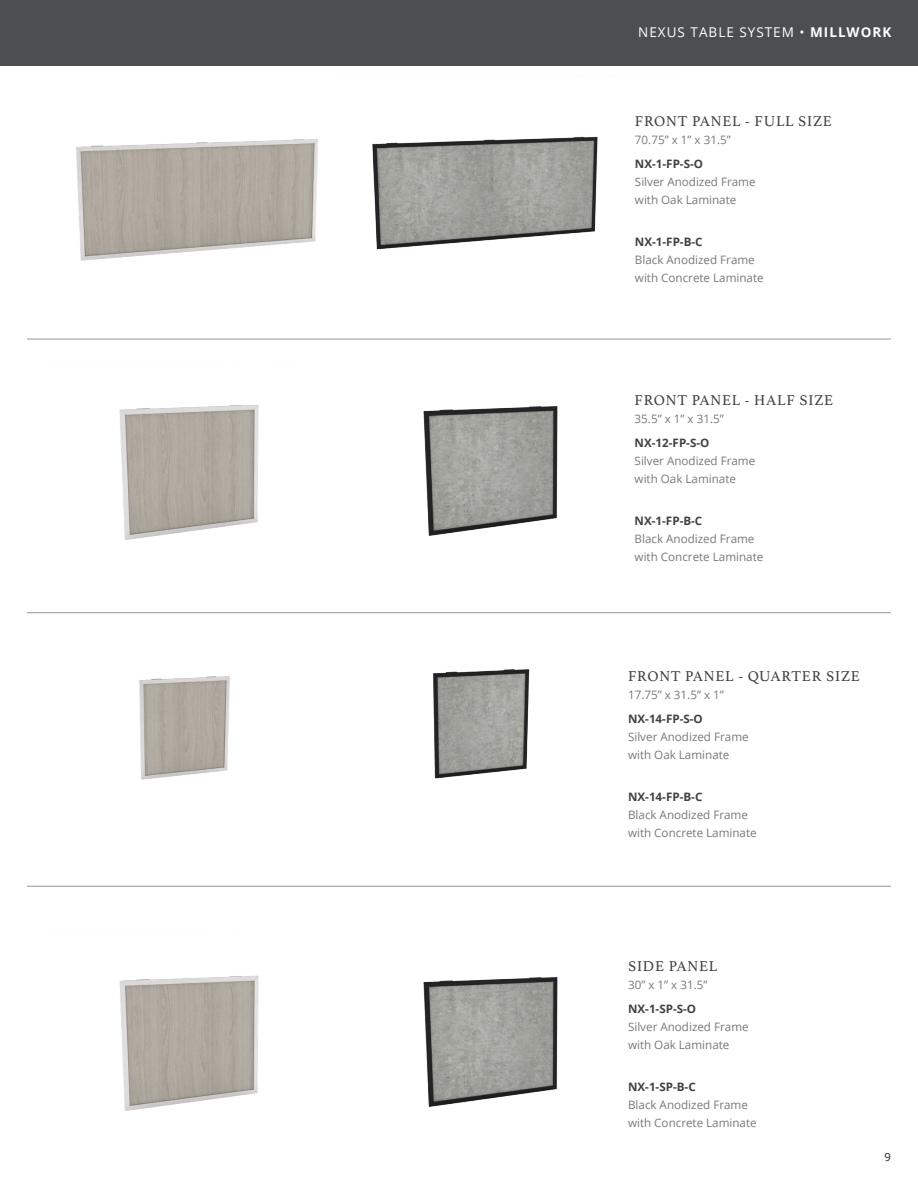
<style>
.page{position:relative;width:918px;height:1188px;background:#fff}
.page>*{position:absolute;margin:0;border:0;box-sizing:border-box;transform-origin:0 0}
.t1{font:15px "Athelas";letter-spacing:.05em;color:#414142}
.t2{font:13.5px "Open Sans";letter-spacing:.075em;color:#fff}
.t3{font:11.7px/18px "Open Sans";color:#77797b}
.t4{font:700 11.7px "Open Sans";color:#414142}
.t5{font:11.25px "Open Sans";color:#231f20}
.s1{font-weight:700}
</style>
<div class="page">
<div style="left:0;top:0;width:918px;height:65px;background:#4d4e50"></div>
<hr style="left:27px;top:339px;width:864px;height:1px;background:#949698">
<img style="left:76px;top:139px;width:242px;height:122px">
<img style="left:372px;top:136px;width:226px;height:114px">
<hr style="left:27px;top:612px;width:864px;height:1px;background:#949698">
<hr style="left:27px;top:886px;width:864px;height:1px;background:#949698">
<img style="left:119px;top:404px;width:140px;height:136px">
<img style="left:423px;top:406px;width:135px;height:130px">
<img style="left:139px;top:676px;width:91px;height:104px">
<img style="left:433px;top:669px;width:97px;height:110px">
<img style="left:119px;top:975px;width:140px;height:136px">
<img style="left:423px;top:977px;width:135px;height:130px">
<p class="t2" style="left:638px;top:23px;width:255px">NEXUS TABLE SYSTEM • <span class="s1">MILLWORK</span></p>
<p class="t1" style="left:635px;top:109px;width:199px">FRONT PANEL - FULL SIZE</p>
<p class="t3" style="left:635px;top:130px;width:97px">70.75” x 1” x 31.5”</p>
<p class="t4" style="left:635px;top:155px;width:70px">NX-1-FP-S-O</p>
<p class="t3" style="left:635px;top:172px;width:122px">Silver Anodized Frame with Oak Laminate</p>
<p class="t4" style="left:635px;top:233px;width:69px">NX-1-FP-B-C</p>
<p class="t3" style="left:635px;top:250px;width:130px">Black Anodized Frame with Concrete Laminate</p>
<p class="t1" style="left:635px;top:388px;width:200px">FRONT PANEL - HALF SIZE</p>
<p class="t3" style="left:635px;top:409px;width:91px">35.5” x 1” x 31.5”</p>
<p class="t4" style="left:635px;top:434px;width:76px">NX-12-FP-S-O</p>
<p class="t3" style="left:635px;top:451px;width:122px">Silver Anodized Frame with Oak Laminate</p>
<p class="t4" style="left:635px;top:512px;width:69px">NX-1-FP-B-C</p>
<p class="t3" style="left:635px;top:529px;width:130px">Black Anodized Frame with Concrete Laminate</p>
<p class="t1" style="left:628px;top:664px;width:233px">FRONT PANEL - QUARTER SIZE</p>
<p class="t3" style="left:628px;top:685px;width:97px">17.75” x 31.5” x 1”</p>
<p class="t4" style="left:628px;top:710px;width:76px">NX-14-FP-S-O</p>
<p class="t3" style="left:628px;top:727px;width:122px">Silver Anodized Frame with Oak Laminate</p>
<p class="t4" style="left:628px;top:788px;width:76px">NX-14-FP-B-C</p>
<p class="t3" style="left:628px;top:805px;width:130px">Black Anodized Frame with Concrete Laminate</p>
<p class="t1" style="left:628px;top:954px;width:91px">SIDE PANEL</p>
<p class="t3" style="left:628px;top:976px;width:81px">30” x 1” x 31.5”</p>
<p class="t4" style="left:628px;top:1001px;width:70px">NX-1-SP-S-O</p>
<p class="t3" style="left:628px;top:1018px;width:122px">Silver Anodized Frame with Oak Laminate</p>
<p class="t4" style="left:628px;top:1079px;width:69px">NX-1-SP-B-C</p>
<p class="t3" style="left:628px;top:1096px;width:130px">Black Anodized Frame with Concrete Laminate</p>
<p class="t5" style="left:885px;top:1149px;width:8px">9</p>
</div>
